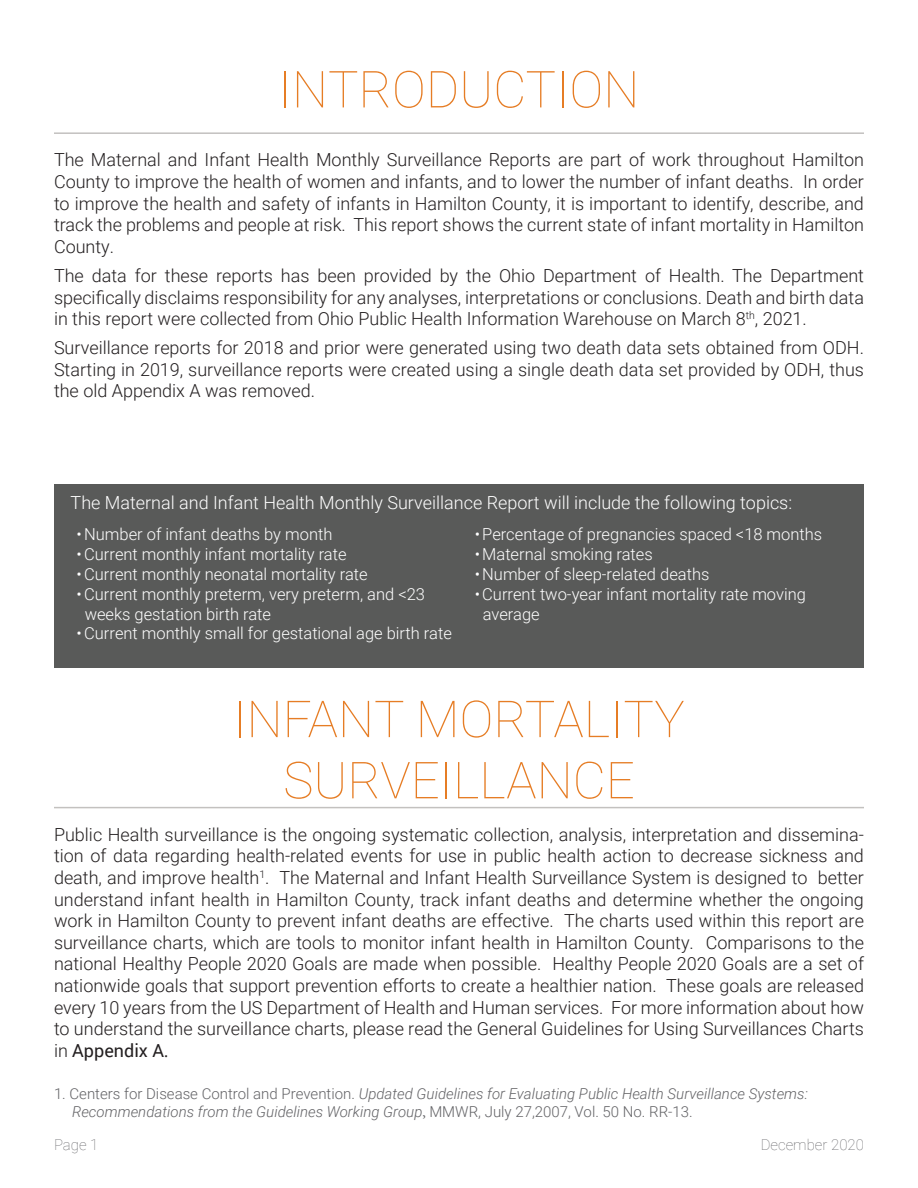
<style>
.page{position:relative;width:918px;height:1188px;background:#fff}
.page>*{position:absolute;margin:0;border:0;box-sizing:border-box;transform-origin:0 0}
.t1{font:100 51px "Roboto";color:#e67d25}
.t2{font:300 18px/21.6px "Roboto";color:#231f20;text-align:justify}
.t3{font:300 18px "Roboto";color:#fff}
.t4{font:300 16.5px/19.8px "Roboto";color:#fff}
.t5{font:italic 300 15px/18px "Roboto";color:#636366}
.t6{font:100 15px "Roboto";color:#636366}
.s1{font-weight:400}
.s2{font-family:"Minion Pro";font-weight:400}
.s3{font-style:normal}
.s4{font-family:"Minion Pro";font-weight:400;font-style:normal}
</style>
<div class="page">
<hr style="left:54px;top:132px;width:810px;height:2px;background:#c3c1bf">
<hr style="left:54px;top:807px;width:810px;height:1px;background:#c3c1bf">
<div style="left:54px;top:484px;width:810px;height:184px;background:#595a59"></div>
<p class="t1" style="left:279px;top:54px;width:362px">INTRODUCTION</p>
<p class="t2" style="left:54px;top:149px;width:811px">The Maternal and Infant Health Monthly Surveillance Reports are part of work throughout Hamilton County to improve the health of women and infants, and to lower the number of infant deaths. In order to improve the health and safety of infants in Hamilton County, it is important to identify, describe, and track the problems and people at risk. This report shows the current state of infant mortality in Hamilton County.</p>
<p class="t2" style="left:54px;top:264px;width:812px">The data for these reports has been provided by the Ohio Department of Health. The Department specifically disclaims responsibility for any analyses, interpretations or conclusions. Death and birth data in this report were collected from Ohio Public Health Information Warehouse on March 8<sup>th</sup>, 2021.</p>
<p class="t2" style="left:54px;top:336px;width:812px">Surveillance reports for 2018 and prior were generated using two death data sets obtained from ODH.<br>Starting in 2019, surveillance reports were created using a single death data set provided by ODH, thus the old Appendix A was removed.</p>
<p class="t3" style="left:71px;top:490px;width:723px">The Maternal and Infant Health Monthly Surveillance Report will include the following topics:</p>
<p class="t4" style="left:77px;top:524px;width:257px">•Number of infant deaths by month</p>
<p class="t4" style="left:77px;top:544px;width:271px">•Current monthly infant mortality rate</p>
<p class="t4" style="left:77px;top:564px;width:293px">•Current monthly neonatal mortality rate</p>
<p class="t4" style="left:85px;top:583px;width:342px;text-indent:-8px">•Current monthly preterm, very preterm, and &lt;23 weeks gestation birth rate</p>
<p class="t4" style="left:77px;top:623px;width:377px">•Current monthly small for gestational age birth rate</p>
<p class="t4" style="left:475px;top:524px;width:349px">•Percentage of pregnancies spaced &lt;18 months</p>
<p class="t4" style="left:475px;top:544px;width:180px">•Maternal smoking rates</p>
<p class="t4" style="left:475px;top:564px;width:236px">•Number of sleep-related deaths</p>
<p class="t4" style="left:483px;top:583px;width:325px;text-indent:-8px">•Current two-year infant mortality rate moving average</p>
<p class="t1" style="left:233px;top:683px;width:453px">INFANT MORTALITY</p>
<p class="t1" style="left:283px;top:744px;width:353px">SURVEILLANCE</p>
<p class="t2" style="left:54px;top:823px;width:812px">Public Health surveillance is the ongoing systematic collection, analysis, interpretation and dissemina&shy;tion of data regarding health-related events for use in public health action to decrease sickness and death, and improve health<sup>1</sup>. The Maternal and Infant Health Surveillance System is designed to better understand infant health in Hamilton County, track infant deaths and determine whether the ongoing work in Hamilton County to prevent infant deaths are effective. The charts used within this report are surveillance charts, which are tools to monitor infant health in Hamilton County. Comparisons to the national Healthy People 2020 Goals are made when possible. Healthy People 2020 Goals are a set of nationwide goals that support prevention efforts to create a healthier nation. These goals are released every 10 years from the US Department of Health and Human services. For more information about how to understand the surveillance charts, please read the General Guidelines for Using Surveillances Charts in <span class="s1">Appendix A</span><span class="s2">.</span></p>
<p class="t5" style="left:72px;top:1084px;width:737px;text-indent:-18px"><span class="s3">1. Centers for Disease Control and Prevention.</span> Updated Guidelines for Evaluating Public Health Surveillance Systems:<br>Recommendations from the Guidelines Working Group<span class="s4">,</span> <span class="s3">MMWR, July 27,2007, Vol. 50 No. RR-13.</span></p>
<p class="t6" style="left:54px;top:1134px;width:46px">Page 1</p>
<p class="t6" style="left:761px;top:1134px;width:105px">December 2020</p>
</div>
